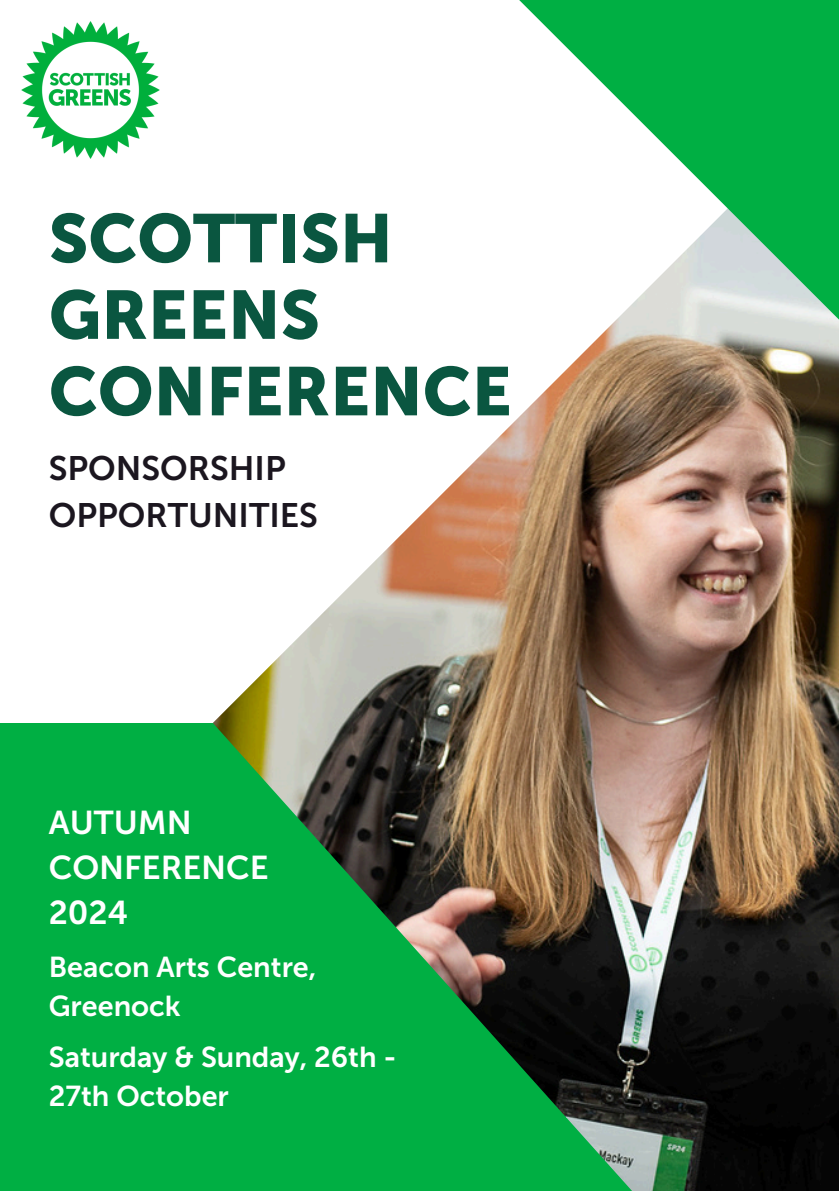
<style>
.page{position:relative;width:839px;height:1191px;background:#fff}
.page>*{position:absolute;margin:0;border:0;box-sizing:border-box;transform-origin:0 0}
.t1{font:68px/76.4px "Museo Sans 900";color:#0a5640}
.t2{font:33.8px/46.4px "Museo Sans 700";color:#1b161f}
.t3{font:33px/45px "Museo Sans 700";color:#fff}
.t4{font:28.6px/39px "Museo Sans 700";color:#fff}
</style>
<div class="page">
<img style="left:213px;top:365px;width:625px;height:826px">
<img style="left:0;top:723px;width:667px;height:468px">
<svg style="left:519px;top:0;width:319px;height:365px"></svg>
<img style="left:21px;top:21px;width:139px;height:138px">
<h2 class="t1" style="left:49px;top:201px;width:464px">SCOTTISH<br>GREENS<br>CONFERENCE</h2>
<h1 class="t2" style="left:49px;top:446px;width:270px">SPONSORSHIP<br>OPPORTUNITIES</h1>
<p class="t3" style="left:49px;top:801px;width:221px">AUTUMN<br>CONFERENCE<br>2024</p>
<p class="t4" style="left:49px;top:948px;width:269px">Beacon Arts Centre,<br>Greenock</p>
<h2 class="t4" style="left:49px;top:1038px;width:349px">Saturday &amp; Sunday, 26th -<br>27th October</h2>
</div>
